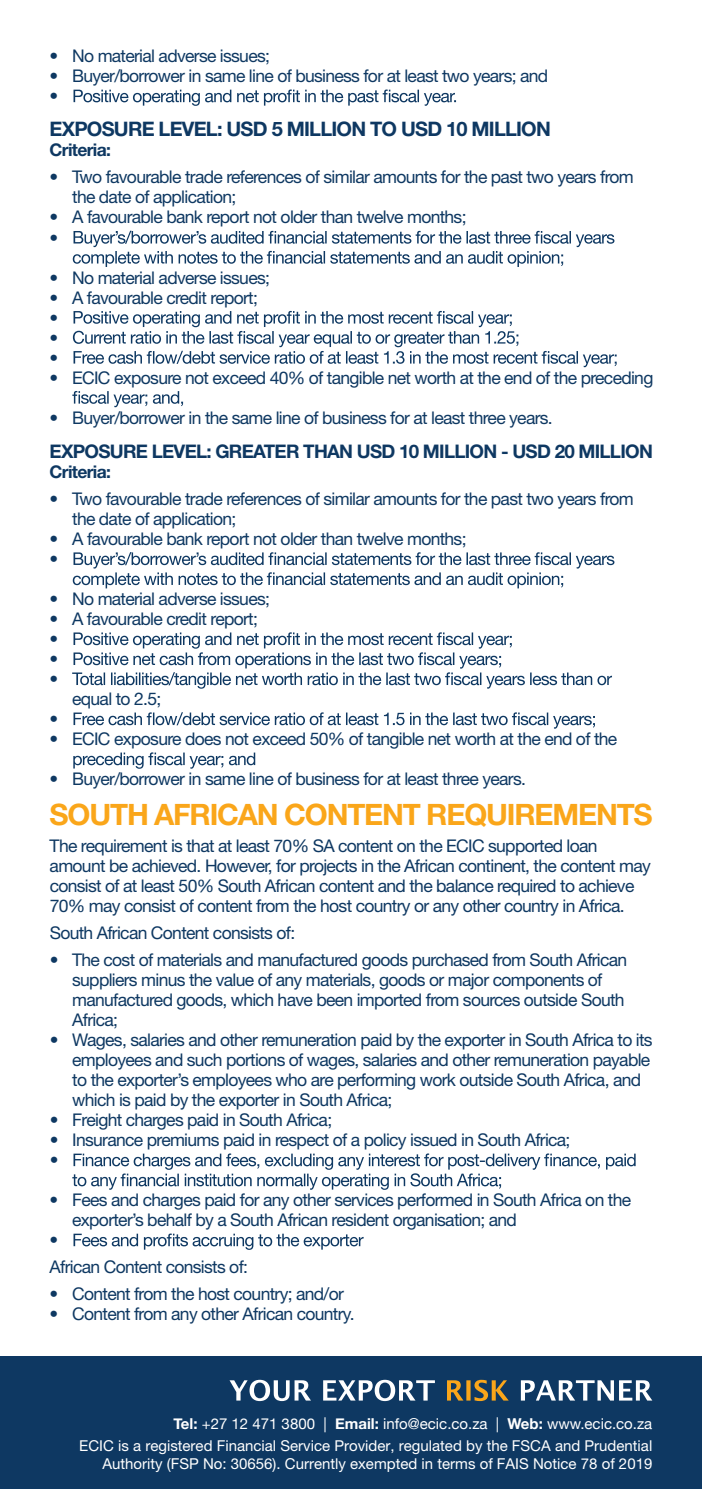
<style>
.page{position:relative;width:702px;height:1489px;background:#fff}
.page>*{position:absolute;margin:0;border:0;box-sizing:border-box;transform-origin:0 0}
.t1{font:700 29.5px "Helvetica Neue LT Std";letter-spacing:-.04em;color:#faa61a}
.t2{font:700 20px "Helvetica Neue LT Std";letter-spacing:-.04em;color:#0e3862}
.t3{font:700 18.75px "Helvetica Neue LT Std";letter-spacing:-.04em;color:#0e3862}
.t4{font:17.5px/20px "Helvetica Neue LT Std";letter-spacing:-.04em;color:#0e3862}
.t5{font:700 17.5px "Helvetica Neue LT Std";letter-spacing:-.04em;color:#0e3862}
.t6{font:15px/18px "Helvetica Neue LT Std";color:#fff;text-align:right}
.t7{font:15px "Helvetica Neue";color:#fff}
.s1{font-weight:700}
</style>
<div class="page">
<div style="left:0;top:1356px;width:702px;height:132px;background:#0e3862"></div>
<svg style="left:521px;top:1380px;width:131px;height:20px"></svg>
<svg style="left:447px;top:1379px;width:61px;height:21px"></svg>
<svg style="left:229px;top:1379px;width:206px;height:21px"></svg>
<svg style="left:73px;top:89px;width:383px;height:17px"></svg>
<svg style="left:73px;top:231px;width:541px;height:36px"></svg>
<svg style="left:73px;top:311px;width:543px;height:56px"></svg>
<svg style="left:72px;top:391px;width:111px;height:16px"></svg>
<svg style="left:73px;top:552px;width:541px;height:36px"></svg>
<svg style="left:72px;top:632px;width:540px;height:56px"></svg>
<svg style="left:73px;top:712px;width:522px;height:16px"></svg>
<svg style="left:73px;top:752px;width:182px;height:16px"></svg>
<svg style="left:72px;top:1153px;width:563px;height:36px"></svg>
<svg style="left:73px;top:1233px;width:290px;height:16px"></svg>
<p class="t4" style="left:50px;top:46px;width:222px">• No material adverse issues;</p>
<p class="t4" style="left:50px;top:66px;width:500px">• Buyer/borrower in same line of business for at least two years; and •</p>
<p class="t2" style="left:50px;top:117px;width:502px">EXPOSURE LEVEL: USD 5 MILLION TO USD 10 MILLION</p>
<p class="t5" style="left:50px;top:139px;width:63px">Criteria:</p>
<p class="t4" style="left:72px;top:167px;width:563px;text-indent:-23px">• Two favourable trade references of similar amounts for the past two years from the date of application;</p>
<p class="t4" style="left:50px;top:207px;width:418px">• A favourable bank report not older than twelve months; •</p>
<p class="t4" style="left:50px;top:267px;width:222px">• No material adverse issues;</p>
<p class="t4" style="left:50px;top:287px;width:210px">• A favourable credit report; •<br>•<br>•</p>
<p class="t4" style="left:50px;top:367px;width:605px">• ECIC exposure not exceed 40% of tangible net worth at the end of the preceding</p>
<p class="t4" style="left:50px;top:407px;width:504px">• Buyer/borrower in the same line of business for at least three years.</p>
<p class="t3" style="left:50px;top:439px;width:604px">EXPOSURE LEVEL: GREATER THAN USD 10 MILLION - USD 20 MILLION</p>
<p class="t5" style="left:50px;top:460px;width:63px">Criteria:</p>
<p class="t4" style="left:72px;top:488px;width:563px;text-indent:-23px">• Two favourable trade references of similar amounts for the past two years from the date of application;</p>
<p class="t4" style="left:50px;top:528px;width:418px">• A favourable bank report not older than twelve months; •</p>
<p class="t4" style="left:50px;top:588px;width:222px">• No material adverse issues;</p>
<p class="t4" style="left:50px;top:608px;width:210px">• A favourable credit report;</p>
<p class="t4" style="left:50px;top:628px;width:10px">•</p>
<p class="t4" style="left:50px;top:648px;width:10px">•</p>
<p class="t4" style="left:50px;top:668px;width:10px">•</p>
<p class="t4" style="left:72px;top:688px;width:91px">equal to 2.5;</p>
<p class="t4" style="left:50px;top:708px;width:10px">•</p>
<p class="t4" style="left:50px;top:728px;width:569px">• ECIC exposure does not exceed 50% of tangible net worth at the end of the</p>
<p class="t4" style="left:50px;top:768px;width:478px">• Buyer/borrower in same line of business for at least three years.</p>
<h1 class="t1" style="left:50px;top:795px;width:604px">SOUTH AFRICAN CONTENT REQUIREMENTS</h1>
<p class="t4" style="left:50px;top:835px;width:602px">The requirement is that at least 70% SA content on the ECIC supported loan amount be achieved. However, for projects in the African continent, the content may consist of at least 50% South African content and the balance required to achieve 70% may consist of content from the host country or any other country in Africa.</p>
<p class="t4" style="left:50px;top:922px;width:247px">South African Content consists of:</p>
<p class="t4" style="left:72px;top:949px;width:556px;text-indent:-23px">• The cost of materials and manufactured goods purchased from South African suppliers minus the value of any materials, goods or major components of manufactured goods, which have been imported from sources outside South Africa;</p>
<p class="t4" style="left:72px;top:1029px;width:582px;text-indent:-23px">• Wages, salaries and other remuneration paid by the exporter in South Africa to its employees and such portions of wages, salaries and other remuneration payable to the exporter’s employees who are performing work outside South Africa, and which is paid by the exporter in South Africa;</p>
<p class="t4" style="left:50px;top:1109px;width:284px">• Freight charges paid in South Africa;</p>
<p class="t4" style="left:50px;top:1129px;width:522px">• Insurance premiums paid in respect of a policy issued in South Africa; •</p>
<p class="t4" style="left:50px;top:1189px;width:583px">• Fees and charges paid for any other services performed in South Africa on the</p>
<p class="t4" style="left:72px;top:1209px;width:446px">exporter’s behalf by a South African resident organisation; and</p>
<p class="t4" style="left:50px;top:1229px;width:10px">•</p>
<p class="t4" style="left:50px;top:1256px;width:200px">African Content consists of:</p>
<p class="t4" style="left:50px;top:1283px;width:296px">• Content from the host country; and/or</p>
<p class="t4" style="left:50px;top:1303px;width:306px">• Content from any other African country.</p>
<p class="t7" style="left:173px;top:1412px;width:480px"><span class="s1">Tel:</span> +27 12 471 3800 | <span class="s1">Email:</span> info@ecic.co.za | <span class="s1">Web:</span> www.ecic.co.za</p>
<p class="t6" style="left:79px;top:1436px;width:574px">ECIC is a registered Financial Service Provider, regulated by the FSCA and Prudential<br>Authority (FSP No: 30656). Currently exempted in terms of FAIS Notice 78 of 2019</p>
</div>
